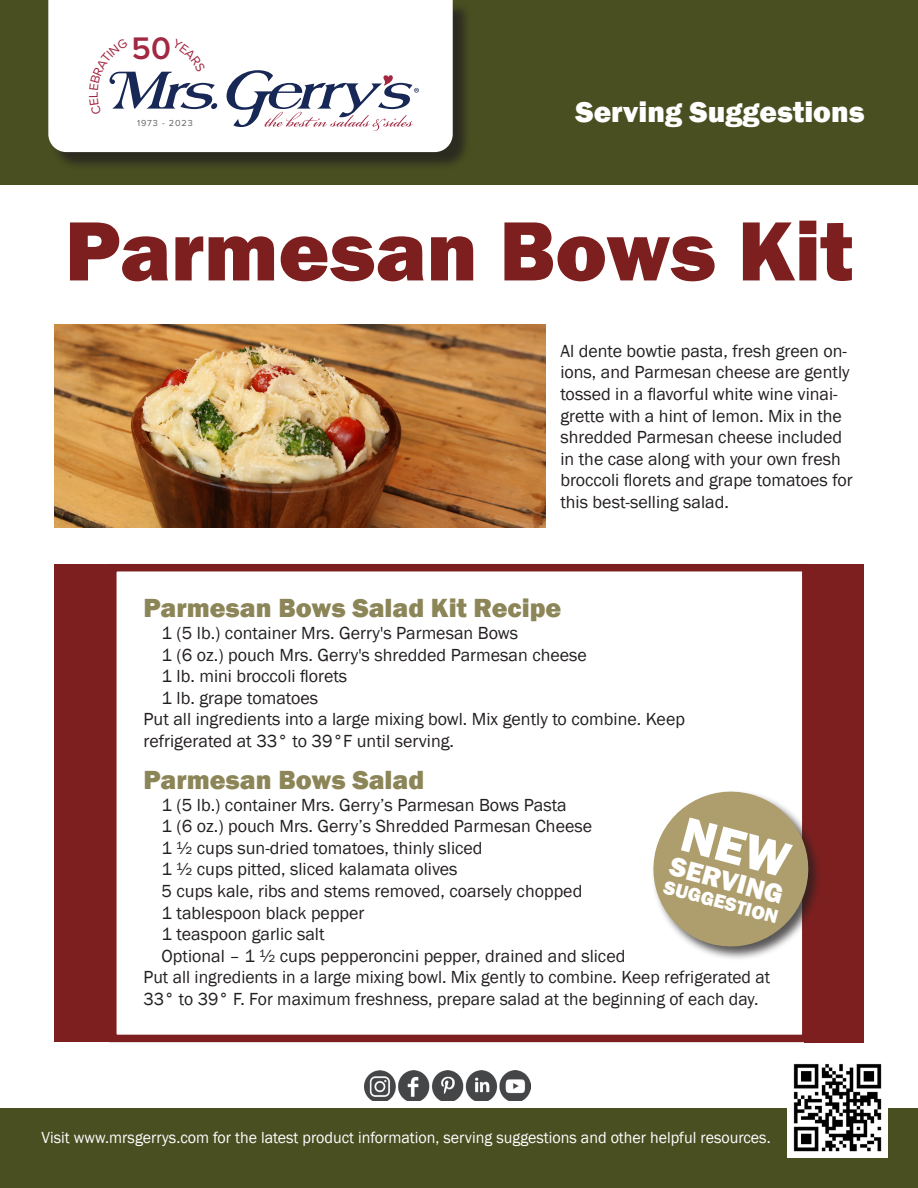
<style>
.page{position:relative;width:918px;height:1188px;background:#fff}
.page>*{position:absolute;margin:0;border:0;box-sizing:border-box;transform-origin:0 0}
.t1{font:800 87px "Franklin Gothic";color:#7d1f1f}
.t2{font:600 32.25px "Proxima Nova";color:#a22842}
.t3{font:800 30px "Franklin Gothic";color:#fff}
.t4{font:800 27.75px "Franklin Gothic";color:#fff}
.t5{font:800 27px "Franklin Gothic";color:#8c8557}
.t6{font:800 19.65px "Franklin Gothic";color:#fff}
.t7{font:18px/21.6px "Franklin Gothic";color:#231f20}
.t8{font:16.5px "Franklin Gothic";color:#fff}
.t9{font:9px "Proxima Nova";letter-spacing:.1em;color:#636366}
</style>
<div class="page">
<img style="left:54px;top:325px;width:492px;height:202px">
<svg style="left:109px;top:564px;width:704px;height:479px"></svg>
<div style="left:54px;top:564px;width:59px;height:478px;background:#7d1f1f"></div>
<div style="left:805px;top:564px;width:59px;height:478px;background:#7d1f1f"></div>
<div style="left:651px;top:790px;width:172px;height:171px;background:#231f20;opacity:.75"></div>
<div style="left:0;top:1108px;width:918px;height:80px;background:#494f21"></div>
<img style="left:365px;top:1071px;width:165px;height:30px">
<img style="left:787px;top:1063px;width:101px;height:95px">
<div style="left:1px;top:0;width:917px;height:185px;background:#494f21"></div>
<div style="left:51px;top:2px;width:420px;height:169px;background:#231f20;opacity:.75"></div>
<div style="left:48px;top:0;width:405px;height:152px;background:#fff"></div>
<svg style="left:645px;top:783px;width:172px;height:172px"></svg>
<svg style="left:89px;top:38px;width:330px;height:93px;background:#e2e3e8"></svg>
<p class="t2" style="left:132px;top:24px;width:41px">50</p>
<p class="t9" style="left:137px;top:118px;width:57px">1973 - 2023</p>
<p class="t3" style="left:576px;top:93px;width:291px">Serving Suggestions</p>
<p class="t1" style="left:65px;top:195px;width:790px">Parmesan Bows Kit</p>
<p class="t7" style="left:560px;top:340px;width:294px">Al dente bowtie pasta, fresh green on&shy;ions, and Parmesan cheese are gently tossed in a flavorful white wine vinai&shy;grette with a hint of lemon. Mix in the shredded Parmesan cheese included in the case along with your own fresh broccoli florets and grape tomatoes for this best-selling salad.</p>
<p class="t5" style="left:144px;top:591px;width:419px">Parmesan Bows Salad Kit Recipe</p>
<p class="t7" style="left:162px;top:623px;width:358px">1 (5 lb.) container Mrs. Gerry's Parmesan Bows</p>
<p class="t7" style="left:162px;top:644px;width:427px">1 (6 oz.) pouch Mrs. Gerry's shredded Parmesan cheese</p>
<p class="t7" style="left:162px;top:666px;width:187px">1 lb. mini broccoli florets</p>
<p class="t7" style="left:162px;top:687px;width:158px">1 lb. grape tomatoes</p>
<p class="t7" style="left:144px;top:709px;width:543px">Put all ingredients into a large mixing bowl. Mix gently to combine. Keep</p>
<p class="t7" style="left:144px;top:731px;width:312px">refrigerated at 33° to 39°F until serving.</p>
<p class="t5" style="left:144px;top:762px;width:282px">Parmesan Bows Salad</p>
<p class="t7" style="left:162px;top:794px;width:407px">1 (5 lb.) container Mrs. Gerry’s Parmesan Bows Pasta</p>
<p class="t7" style="left:162px;top:816px;width:432px">1 (6 oz.) pouch Mrs. Gerry’s Shredded Parmesan Cheese</p>
<p class="t7" style="left:162px;top:837px;width:323px">1 ½ cups sun-dried tomatoes, thinly sliced</p>
<p class="t7" style="left:162px;top:859px;width:298px">1 ½ cups pitted, sliced kalamata olives</p>
<p class="t7" style="left:162px;top:881px;width:422px">5 cups kale, ribs and stems removed, coarsely chopped</p>
<p class="t7" style="left:162px;top:902px;width:205px">1 tablespoon black pepper</p>
<p class="t7" style="left:162px;top:924px;width:165px">1 teaspoon garlic salt</p>
<p class="t7" style="left:162px;top:945px;width:465px">Optional – 1 ½ cups pepperoncini pepper, drained and sliced</p>
<p class="t7" style="left:144px;top:967px;width:628px">Put all ingredients in a large mixing bowl. Mix gently to combine. Keep refrigerated at<br>33° to 39° F. For maximum freshness, prepare salad at the beginning of each day.</p>
<p class="t4" style="left:675px;top:848px;width:118px;rotate:15deg">SERVING</p>
<p class="t6" style="left:668px;top:874px;width:119px;rotate:15deg">SUGGESTION</p>
<p class="t8" style="left:42px;top:1127px;width:731px">Visit www.mrsgerrys.com for the latest product information, serving suggestions and other helpful resources.</p>
</div>
